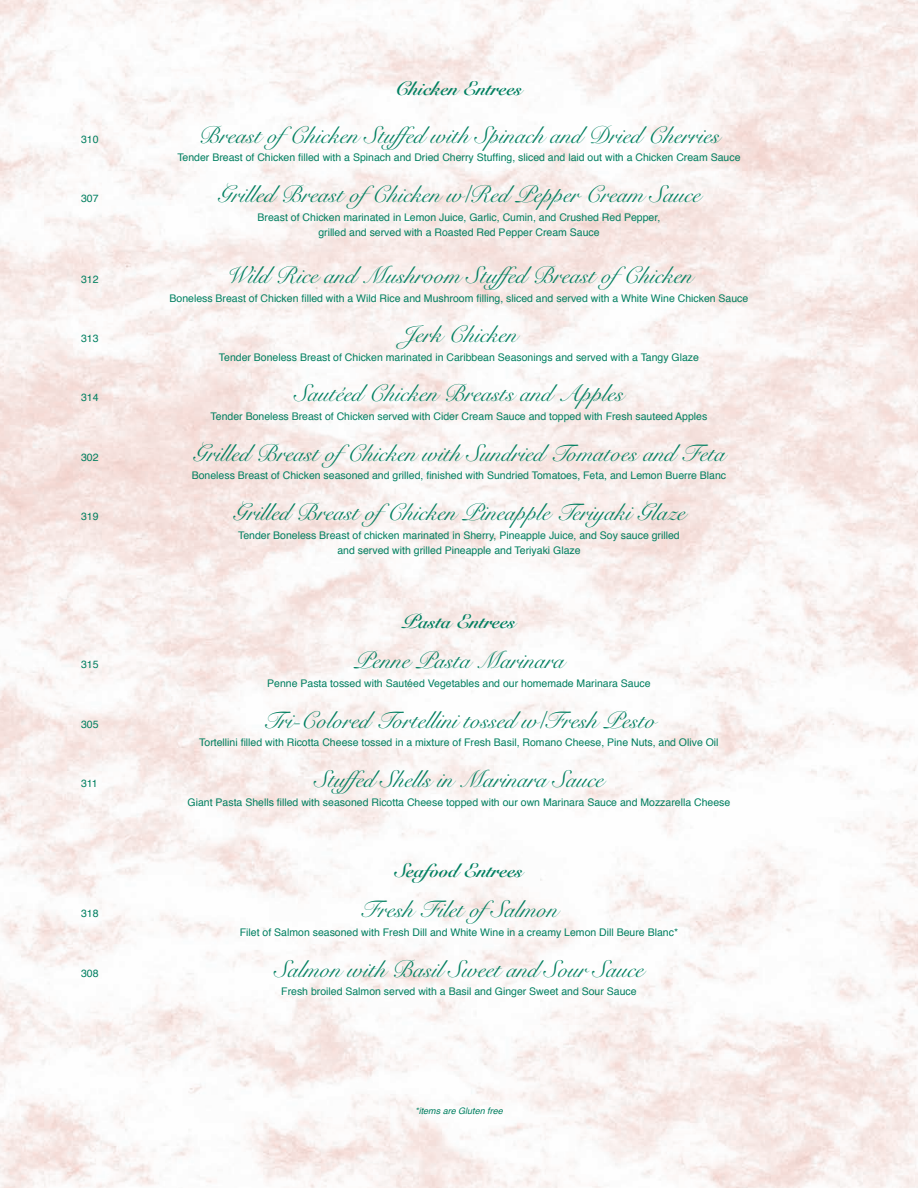
<style>
.page{position:relative;width:918px;height:1188px;background:#fff}
.page>*{position:absolute;margin:0;border:0;box-sizing:border-box;transform-origin:0 0}
.Paragraph_Style_1{font:24px "Snell Roundhand Script";color:#007f60}
.Paragraph_Style_1-2{font:19.5px "Snell Roundhand Bold Script";color:#007f60}
.Paragraph_Style_1-3{font:10.5px/15px "Helvetica";color:#007f60;text-align:center}
.Paragraph_Style_1-4{font:italic 9px "Helvetica";color:#007f60}
</style>
<div class="page">
<p class="Paragraph_Style_1-2" style="left:396px;top:77px;width:128px">Chicken Entrees</p>
<p class="Paragraph_Style_1-3" style="left:81px;top:132px;width:19px">310</p>
<p class="Paragraph_Style_1" style="left:198px;top:121px;width:523px">Breast ofChicken Stuffed with Spinach and Dried Cherries</p>
<p class="Paragraph_Style_1-3" style="left:177px;top:151px;width:565px">Tender Breast of Chicken filled with a Spinach and Dried Cherry Stuffing, sliced and laid out with a Chicken Cream Sauce</p>
<p class="Paragraph_Style_1-3" style="left:81px;top:191px;width:19px">307</p>
<p class="Paragraph_Style_1" style="left:217px;top:181px;width:485px">Grilled Breast ofChicken w/Red Pepper Cream Sauce</p>
<p class="Paragraph_Style_1-3" style="left:258px;top:210px;width:404px">Breast of Chicken marinated in Lemon Juice, Garlic, Cumin, and Crushed Red Pepper, grilled and served with a Roasted Red Pepper Cream Sauce</p>
<p class="Paragraph_Style_1-3" style="left:81px;top:272px;width:19px">312</p>
<p class="Paragraph_Style_1" style="left:225px;top:262px;width:469px">Wild Rice and Mushroom Stuffed Breast ofChicken</p>
<p class="Paragraph_Style_1-3" style="left:170px;top:291px;width:580px">Boneless Breast of Chicken filled with a Wild Rice and Mushroom filling, sliced and served with a White Wine Chicken Sauce</p>
<p class="Paragraph_Style_1-3" style="left:81px;top:331px;width:19px">313</p>
<p class="Paragraph_Style_1" style="left:401px;top:321px;width:118px">Jerk Chicken</p>
<p class="Paragraph_Style_1-3" style="left:219px;top:350px;width:482px">Tender Boneless Breast of Chicken marinated in Caribbean Seasonings and served with a Tangy Glaze</p>
<p class="Paragraph_Style_1-3" style="left:81px;top:391px;width:19px">314</p>
<p class="Paragraph_Style_1" style="left:294px;top:380px;width:331px">Sautéed Chicken Breasts and Apples</p>
<p class="Paragraph_Style_1-3" style="left:211px;top:409px;width:498px">Tender Boneless Breast of Chicken served with Cider Cream Sauce and topped with Fresh sauteed Apples</p>
<p class="Paragraph_Style_1-3" style="left:81px;top:450px;width:19px">302</p>
<p class="Paragraph_Style_1" style="left:193px;top:439px;width:534px">Grilled Breast ofChicken with Sundried Tomatoes and Feta</p>
<p class="Paragraph_Style_1-3" style="left:192px;top:469px;width:536px">Boneless Breast of Chicken seasoned and grilled, finished with Sundried Tomatoes, Feta, and Lemon Buerre Blanc</p>
<p class="Paragraph_Style_1-3" style="left:81px;top:509px;width:19px">319</p>
<p class="Paragraph_Style_1" style="left:233px;top:499px;width:454px">Grilled Breast ofChicken Pineapple Teriyaki Glaze</p>
<p class="Paragraph_Style_1-3" style="left:238px;top:528px;width:443px">Tender Boneless Breast of chicken marinated in Sherry, Pineapple Juice, and Soy sauce grilled and served with grilled Pineapple and Teriyaki Glaze</p>
<p class="Paragraph_Style_1-2" style="left:403px;top:610px;width:114px">Pasta Entrees</p>
<p class="Paragraph_Style_1-3" style="left:81px;top:658px;width:19px">315</p>
<p class="Paragraph_Style_1" style="left:354px;top:647px;width:212px">Penne Pasta Marinara</p>
<p class="Paragraph_Style_1-3" style="left:267px;top:676px;width:385px">Penne Pasta tossed with Sautéed Vegetables and our homemade Marinara Sauce</p>
<p class="Paragraph_Style_1-3" style="left:81px;top:717px;width:19px">305</p>
<p class="Paragraph_Style_1" style="left:262px;top:706px;width:395px">Tri-Colored Tortellini tossed w/Fresh Pesto</p>
<p class="Paragraph_Style_1-3" style="left:199px;top:736px;width:521px">Tortellini filled with Ricotta Cheese tossed in a mixture of Fresh Basil, Romano Cheese, Pine Nuts, and Olive Oil</p>
<p class="Paragraph_Style_1-3" style="left:81px;top:776px;width:18px">311</p>
<p class="Paragraph_Style_1" style="left:314px;top:766px;width:291px">Stuffed Shells in Marinara Sauce</p>
<p class="Paragraph_Style_1-3" style="left:188px;top:795px;width:544px">Giant Pasta Shells filled with seasoned Ricotta Cheese topped with our own Marinara Sauce and Mozzarella Cheese</p>
<p class="Paragraph_Style_1-2" style="left:395px;top:859px;width:129px">Seafood Entrees</p>
<p class="Paragraph_Style_1-3" style="left:81px;top:907px;width:19px">318</p>
<p class="Paragraph_Style_1" style="left:360px;top:896px;width:199px">Fresh Filet ofSalmon</p>
<p class="Paragraph_Style_1-3" style="left:240px;top:925px;width:440px">Filet of Salmon seasoned with Fresh Dill and White Wine in a creamy Lemon Dill Beure Blanc*</p>
<p class="Paragraph_Style_1-3" style="left:81px;top:966px;width:19px">308</p>
<p class="Paragraph_Style_1" style="left:274px;top:955px;width:371px">Salmon with Basil Sweet and Sour Sauce</p>
<p class="Paragraph_Style_1-3" style="left:281px;top:985px;width:357px">Fresh broiled Salmon served with a Basil and Ginger Sweet and Sour Sauce</p>
<p class="Paragraph_Style_1-4" style="left:415px;top:1104px;width:89px">*items are Gluten free</p>
</div>
